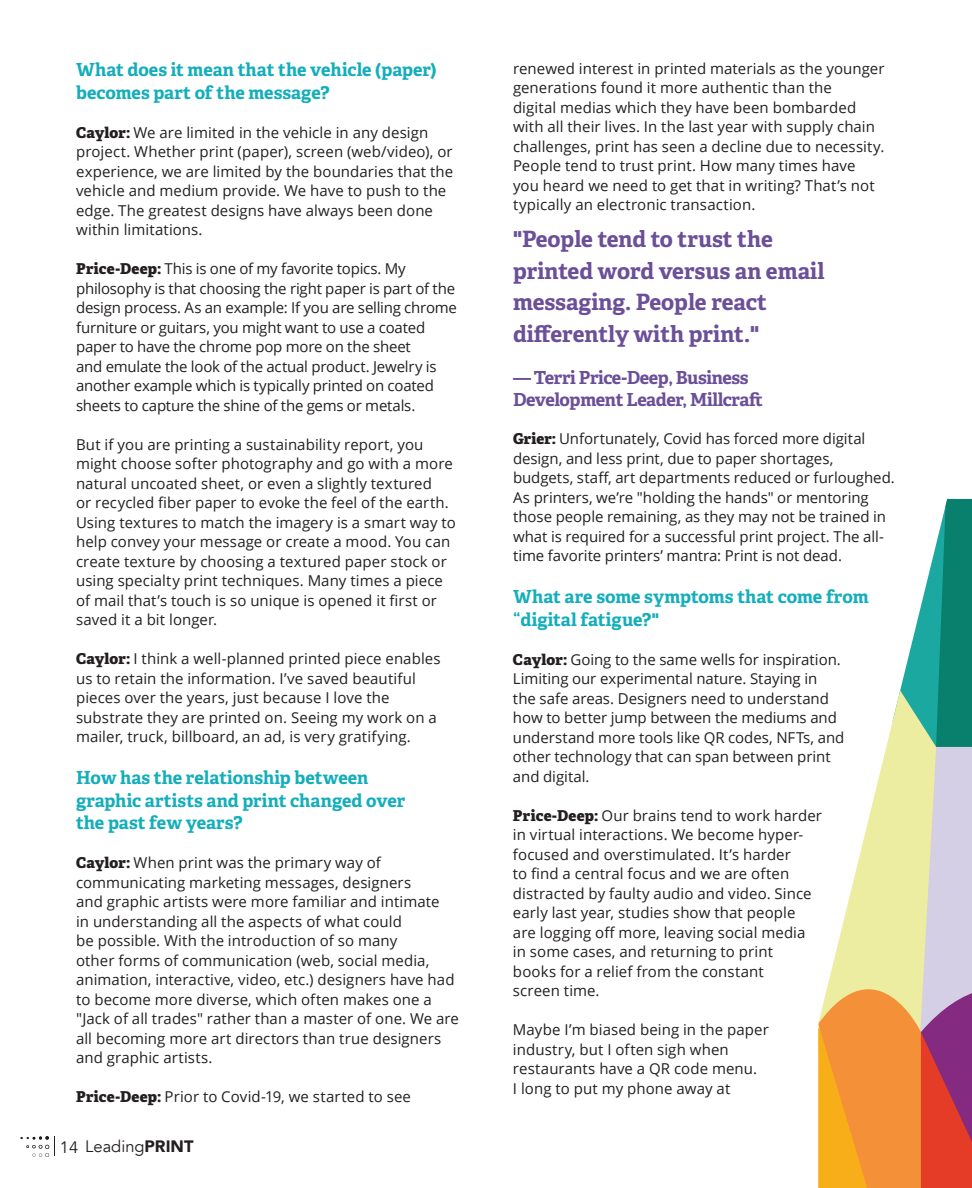
<style>
.page{position:relative;width:972px;height:1188px;background:#fff}
.page>*{position:absolute;margin:0;border:0;box-sizing:border-box;transform-origin:0 0}
.t1{font:700 22.5px "Adelle PE";color:#6b4f98}
.t2{font:700 18px/22.5px "Adelle PE";letter-spacing:-.005em;color:#14aebb}
.t3{font:700 18px/22.5px "Adelle PE";letter-spacing:-.025em;color:#6b4f98}
.t4{font:16.5px "Avenir";color:#231f20}
.t5{font:15px/19.5px "Open Sans";letter-spacing:.005em;color:#231f20}
.t6{font:15px/19.5px "Open Sans";letter-spacing:-.015em;color:#231f20}
.s1{font-family:"Adelle PE Eb"}
.s2{font-weight:900}
</style>
<div class="page">
<svg style="left:20px;top:1136px;width:35px;height:21px"></svg>
<svg style="left:818px;top:499px;width:154px;height:689px"></svg>
<p class="t2" style="left:76px;top:58px;width:362px">What does it mean that the vehicle (paper) becomes part of the message?</p>
<p class="t5" style="left:76px;top:122px;width:379px"><span class="s1">Caylor:</span> We are limited in the vehicle in any design project. Whether print (paper), screen (web/video), or experience, we are limited by the boundaries that the vehicle and medium provide. We have to push to the edge. The greatest designs have always been done within limitations.</p>
<p class="t6" style="left:76px;top:259px;width:382px"><span class="s1">Price-Deep:</span> This is one of my favorite topics. My philosophy is that choosing the right paper is part of the design process. As an example: If you are selling chrome furniture or guitars, you might want to use a coated paper to have the chrome pop more on the sheet<br>and emulate the look of the actual product. Jewelry is another example which is typically printed on coated sheets to capture the shine of the gems or metals.</p>
<p class="t5" style="left:76px;top:434px;width:381px">But if you are printing a sustainability report, you might choose softer photography and go with a more natural uncoated sheet, or even a slightly textured<br>or recycled fiber paper to evoke the feel of the earth.<br>Using textures to match the imagery is a smart way to help convey your message or create a mood. You can create texture by choosing a textured paper stock or using specialty print techniques. Many times a piece of mail that’s touch is so unique is opened it first or saved it a bit longer.</p>
<p class="t5" style="left:76px;top:649px;width:366px"><span class="s1">Caylor:</span> I think a well-planned printed piece enables us to retain the information. I’ve saved beautiful pieces over the years, just because I love the substrate they are printed on. Seeing my work on a mailer, truck, billboard, an ad, is very gratifying.</p>
<p class="t2" style="left:76px;top:766px;width:294px">How has the relationship between</p>
<p class="t2" style="left:76px;top:788px;width:331px">graphic artists and print changed over</p>
<p class="t2" style="left:76px;top:811px;width:168px">the past few years?</p>
<p class="t5" style="left:76px;top:853px;width:384px"><span class="s1">Caylor:</span> When print was the primary way of communicating marketing messages, designers<br>and graphic artists were more familiar and intimate<br>in understanding all the aspects of what could<br>be possible. With the introduction of so many<br>other forms of communication (web, social media, animation, interactive, video, etc.) designers have had to become more diverse, which often makes one a "Jack of all trades" rather than a master of one. We are all becoming more art directors than true designers and graphic artists.</p>
<p class="t5" style="left:76px;top:1087px;width:336px"><span class="s1">Price-Deep:</span> Prior to Covid-19, we started to see</p>
<p class="t4" style="left:60px;top:1136px;width:135px">14 Leading<span class="s2">PRINT</span></p>
<p class="t5" style="left:513px;top:58px;width:373px">renewed interest in printed materials as the younger generations found it more authentic than the<br>digital medias which they have been bombarded with all their lives. In the last year with supply chain challenges, print has seen a decline due to necessity.<br>People tend to trust print. How many times have you heard we need to get that in writing? That’s not typically an electronic transaction.</p>
<p class="t1" style="left:513px;top:223px;width:261px">"People tend to trust the</p>
<p class="t1" style="left:513px;top:254px;width:313px">printed word versus an email</p>
<p class="t1" style="left:513px;top:286px;width:256px">messaging. People react</p>
<p class="t1" style="left:513px;top:317px;width:248px">differently with print."</p>
<p class="t3" style="left:513px;top:365px;width:251px">— Terri Price-Deep, Business<br>Development Leader, Millcraft</p>
<p class="t5" style="left:513px;top:429px;width:383px"><span class="s1">Grier:</span> Unfortunately, Covid has forced more digital design, and less print, due to paper shortages, budgets, staff, art departments reduced or furloughed.<br>As printers, we’re "holding the hands" or mentoring those people remaining, as they may not be trained in what is required for a successful print project. The all&shy;time favorite printers’ mantra: Print is not dead.</p>
<p class="t2" style="left:513px;top:585px;width:357px">What are some symptoms that come from “digital fatigue?"</p>
<p class="t5" style="left:513px;top:649px;width:333px"><span class="s1">Caylor:</span> Going to the same wells for inspiration.<br>Limiting our experimental nature. Staying in<br>the safe areas. Designers need to understand how to better jump between the mediums and understand more tools like QR codes, NFTs, and other technology that can span between print and digital.</p>
<p class="t5" style="left:513px;top:805px;width:310px"><span class="s1">Price-Deep:</span> Our brains tend to work harder in virtual interactions. We become hyper&shy;focused and overstimulated. It’s harder<br>to find a central focus and we are often distracted by faulty audio and video. Since early last year, studies show that people are logging off more, leaving social media in some cases, and returning to print<br>books for a relief from the constant<br>screen time.</p>
<p class="t5" style="left:513px;top:1020px;width:257px">Maybe I’m biased being in the paper industry, but I often sigh when restaurants have a QR code menu.<br>I long to put my phone away at</p>
</div>
